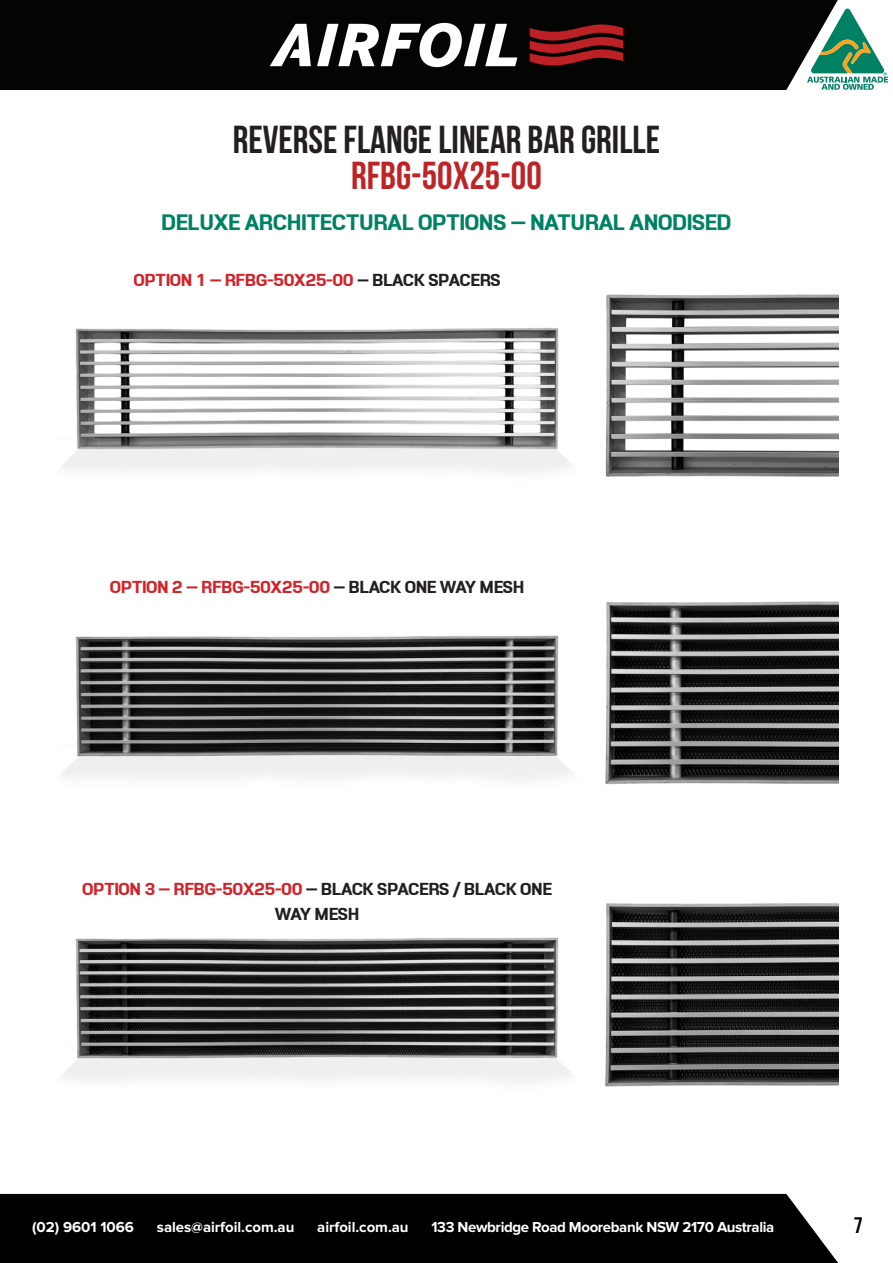
<style>
.page{position:relative;width:893px;height:1263px;background:#fff}
.page>*{position:absolute;margin:0;border:0;box-sizing:border-box;transform-origin:0 0}
.t1{font:700 39px "Bebas Neue";color:#231f20}
.t2{font:700 39px "Bebas Neue";color:#be2426}
.t3{font:700 27px "LT Emphasis";color:#008164}
.t4{font:700 22.5px "Bebas Neue";color:#040503}
.t5{font:700 21px "LT Emphasis";color:#d1232a}
.t6{font:700 21px "LT Emphasis";color:#231f20}
.t7{font:700 15px "Proxima Nova";color:#fff}
.t8{font:700 15px "Proxima Nova";letter-spacing:-.025em;color:#fff}
.s1{color:#231f20}
.s2{color:#d1232a}
</style>
<div class="page">
<svg style="left:838px;top:8px;width:51px;height:82px"></svg>
<div style="left:0;top:0;width:838px;height:90px;background:#040503"></div>
<svg style="left:317px;top:23px;width:200px;height:44px"></svg>
<svg style="left:270px;top:24px;width:41px;height:42px"></svg>
<svg style="left:530px;top:24px;width:93px;height:42px;background:#731518"></svg>
<div style="left:0;top:1194px;width:838px;height:69px;background:#000001"></div>
<img style="left:62px;top:328px;width:510px;height:145px">
<img style="left:62px;top:635px;width:510px;height:145px">
<img style="left:62px;top:937px;width:510px;height:145px">
<img style="left:605px;top:903px;width:234px;height:184px">
<img style="left:605px;top:601px;width:234px;height:184px">
<img style="left:605px;top:294px;width:234px;height:183px">
<p class="t1" style="left:233px;top:118px;width:429px">REVERSE FLANGE LINEAR BAR GRILLE</p>
<p class="t2" style="left:351px;top:154px;width:192px">RFBG-50X25-00</p>
<p class="t3" style="left:161px;top:209px;width:572px">DELUXE ARCHITECTURAL OPTIONS – NATURAL ANODISED</p>
<p class="t5" style="left:134px;top:270px;width:368px">OPTION 1 – RFBG-50X25-00 <span class="s1">– BLACK SPACERS</span></p>
<p class="t5" style="left:110px;top:577px;width:416px">OPTION 2 – RFBG-50X25-00 <span class="s1">– BLACK ONE WAY MESH</span></p>
<p class="t6" style="left:83px;top:879px;width:471px"><span class="s2">OPTION 3 – RFBG-50X25-00</span> – BLACK SPACERS / BLACK ONE</p>
<p class="t6" style="left:275px;top:904px;width:86px">WAY MESH</p>
<p class="t7" style="left:32px;top:1218px;width:103px">(02) 9601 1066</p>
<p class="t7" style="left:157px;top:1218px;width:139px">sales@airfoil.com.au</p>
<p class="t7" style="left:317px;top:1218px;width:93px">airfoil.com.au</p>
<p class="t8" style="left:431px;top:1218px;width:344px">133 Newbridge Road Moorebank NSW 2170 Australia</p>
<p class="t4" style="left:854px;top:1213px;width:10px">7</p>
</div>
